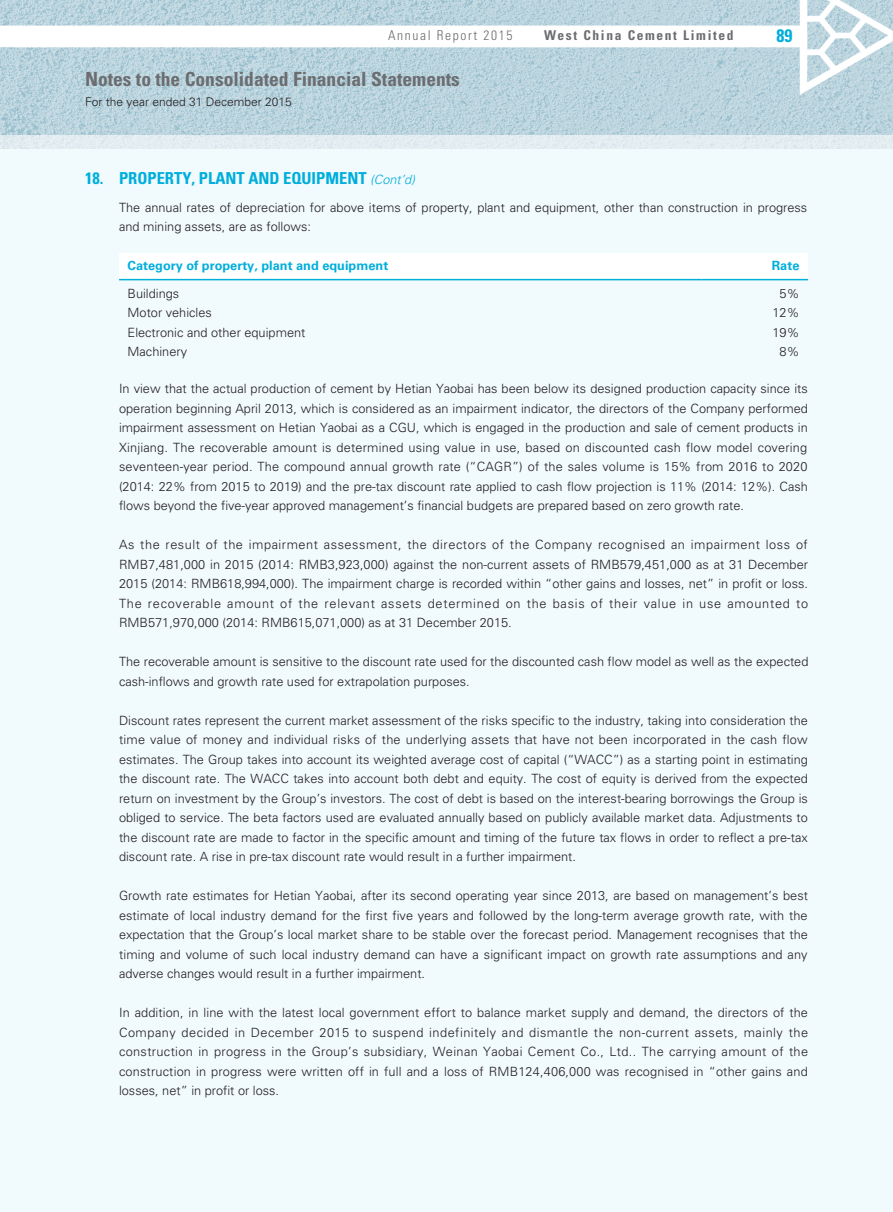
<style>
.page{position:relative;width:893px;height:1212px;background:#f1fafd}
.page>*{position:absolute;margin:0;border:0;box-sizing:border-box;transform-origin:0 0}
.t1{font:700 condensed 19.5px "Univers LT Std";color:#6c6d70}
.t2{font:700 condensed 18px "Univers LT Std";color:#00aedc}
._01_H1{font:700 condensed 16.5px "Univers LT Std";color:#00aedc}
.t3{font:700 condensed 13.5px "Univers LT Std";letter-spacing:.12em;color:#6c6d70}
.t4{font:300 condensed 13.5px "Univers LT Std";letter-spacing:.12em;color:#6c6d70}
._00_txt{font:300 12.75px/19.5px "Univers LT Std";color:#231f20;text-align:justify}
._50_Table_txt{font:300 12.75px "Univers LT Std";color:#231f20}
._50_Table_txt-2{font:700 12.75px "Univers LT Std";color:#00aedc}
.t5{font:300 12px "Univers LT Std";color:#231f20}
.s1{font-weight:300;font-style:italic;font-stretch:normal;font-size:12.75px}
</style>
<div class="page">
<img style="left:0;top:0;width:893px;height:135px">
<div style="left:0;top:135px;width:893px;height:14px;background:#e4edf1"></div>
<div style="left:119px;top:253px;width:689px;height:26px;background:#fff"></div>
<hr style="left:119px;top:279px;width:583px;height:1px;background:#00aedc">
<hr style="left:702px;top:279px;width:106px;height:1px;background:#00aedc">
<p class="t4" style="left:388px;top:27px;width:126px">Annual Report 2015</p>
<p class="t3" style="left:544px;top:27px;width:191px">West China Cement Limited</p>
<h2 class="t2" style="left:776px;top:24px;width:17px">89</h2>
<h1 class="t1" style="left:85px;top:67px;width:376px">Notes to the Consolidated Financial Statements</h1>
<p class="t5" style="left:85px;top:94px;width:208px">For the year ended 31 December 2015</p>
<p class="_01_H1" style="left:85px;top:168px;width:331px">18. PROPERTY, PLANT AND EQUIPMENT <span class="s1">(Cont’d)</span></p>
<p class="_00_txt" style="left:119px;top:198px;width:690px">The annual rates of depreciation for above items of property, plant and equipment, other than construction in progress and mining assets, are as follows:</p>
<p class="_50_Table_txt-2" style="left:128px;top:258px;width:262px">Category of property, plant and equipment</p>
<p class="_50_Table_txt-2" style="left:772px;top:258px;width:29px">Rate</p>
<p class="_50_Table_txt" style="left:128px;top:285px;width:53px">Buildings</p>
<p class="_50_Table_txt" style="left:780px;top:285px;width:21px">5%</p>
<p class="_50_Table_txt" style="left:128px;top:305px;width:86px">Motor vehicles</p>
<p class="_50_Table_txt" style="left:772px;top:305px;width:28px">12%</p>
<p class="_50_Table_txt" style="left:128px;top:324px;width:179px">Electronic and other equipment</p>
<p class="_50_Table_txt" style="left:772px;top:324px;width:28px">19%</p>
<p class="_50_Table_txt" style="left:128px;top:344px;width:61px">Machinery</p>
<p class="_50_Table_txt" style="left:780px;top:344px;width:21px">8%</p>
<p class="_00_txt" style="left:119px;top:379px;width:690px">In view that the actual production of cement by Hetian Yaobai has been below its designed production capacity since its operation beginning April 2013, which is considered as an impairment indicator, the directors of the Company performed impairment assessment on Hetian Yaobai as a CGU, which is engaged in the production and sale of cement products in Xinjiang. The recoverable amount is determined using value in use, based on discounted cash flow model covering seventeen-year period. The compound annual growth rate (“CAGR”) of the sales volume is 15% from 2016 to 2020 (2014: 22% from 2015 to 2019) and the pre-tax discount rate applied to cash flow projection is 11% (2014: 12%). Cash flows beyond the five-year approved management’s financial budgets are prepared based on zero growth rate.</p>
<p class="_00_txt" style="left:119px;top:535px;width:691px">As the result of the impairment assessment, the directors of the Company recognised an impairment loss of RMB7,481,000 in 2015 (2014: RMB3,923,000) against the non-current assets of RMB579,451,000 as at 31 December 2015 (2014: RMB618,994,000). The impairment charge is recorded within “other gains and losses, net” in profit or loss.<br>The recoverable amount of the relevant assets determined on the basis of their value in use amounted to RMB571,970,000 (2014: RMB615,071,000) as at 31 December 2015.</p>
<p class="_00_txt" style="left:119px;top:652px;width:691px">The recoverable amount is sensitive to the discount rate used for the discounted cash flow model as well as the expected cash-inflows and growth rate used for extrapolation purposes.</p>
<p class="_00_txt" style="left:119px;top:710px;width:690px">Discount rates represent the current market assessment of the risks specific to the industry, taking into consideration the time value of money and individual risks of the underlying assets that have not been incorporated in the cash flow estimates. The Group takes into account its weighted average cost of capital (“WACC”) as a starting point in estimating the discount rate. The WACC takes into account both debt and equity. The cost of equity is derived from the expected return on investment by the Group’s investors. The cost of debt is based on the interest-bearing borrowings the Group is obliged to service. The beta factors used are evaluated annually based on publicly available market data. Adjustments to the discount rate are made to factor in the specific amount and timing of the future tax flows in order to reflect a pre-tax discount rate. A rise in pre-tax discount rate would result in a further impairment.</p>
<p class="_00_txt" style="left:119px;top:886px;width:690px">Growth rate estimates for Hetian Yaobai, after its second operating year since 2013, are based on management’s best estimate of local industry demand for the first five years and followed by the long-term average growth rate, with the expectation that the Group’s local market share to be stable over the forecast period. Management recognises that the timing and volume of such local industry demand can have a significant impact on growth rate assumptions and any adverse changes would result in a further impairment.</p>
<p class="_00_txt" style="left:119px;top:1003px;width:691px">In addition, in line with the latest local government effort to balance market supply and demand, the directors of the Company decided in December 2015 to suspend indefinitely and dismantle the non-current assets, mainly the construction in progress in the Group’s subsidiary, Weinan Yaobai Cement Co., Ltd.. The carrying amount of the construction in progress were written off in full and a loss of RMB124,406,000 was recognised in “other gains and losses, net” in profit or loss.</p>
</div>
